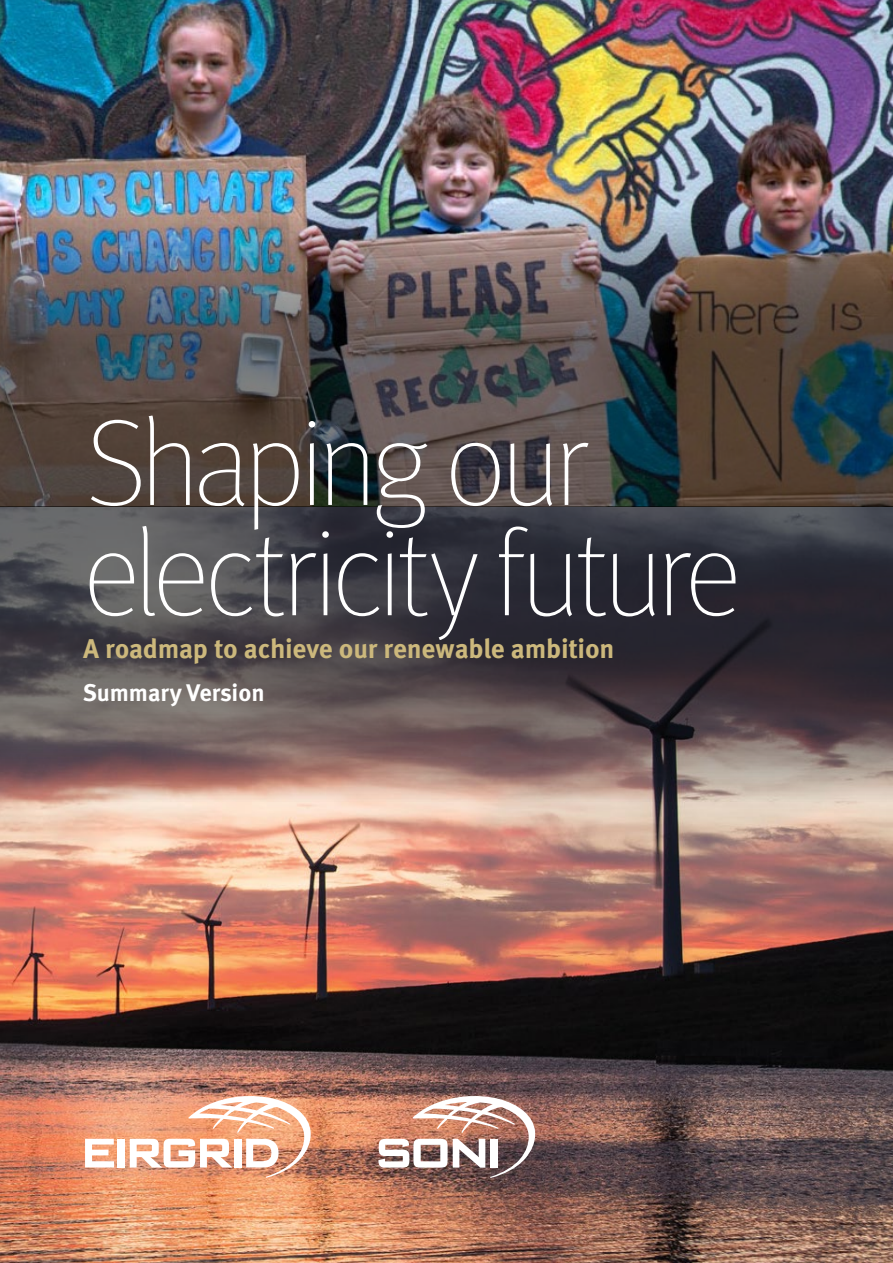
<style>
.page{position:relative;width:893px;height:1263px;background:#fff}
.page>*{position:absolute;margin:0;border:0;box-sizing:border-box;transform-origin:0 0}
.t1{font:100 122.55px/110.2px "Meta Pro";letter-spacing:-.05em;color:#fff}
.t2{font:700 27px "Meta Pro";letter-spacing:-.01em;color:#ccb87c}
.t3{font:700 24px "Meta Pro";letter-spacing:-.005em;color:#fff}
</style>
<div class="page">
<img style="left:0;top:0;width:893px;height:1263px">
<img style="left:0;top:211px;width:893px;height:295px">
<svg style="left:0;top:506px;width:893px;height:295px;background:#574d51"></svg>
<svg style="left:85px;top:1139px;width:29px;height:28px"></svg>
<div style="left:118px;top:1139px;width:7px;height:28px;background:#fff"></div>
<svg style="left:130px;top:1095px;width:181px;height:83px"></svg>
<img style="left:378px;top:1095px;width:158px;height:83px">
<div style="left:491px;top:1139px;width:7px;height:28px;background:#fff"></div>
<h1 class="t1" style="left:83px;top:403px;width:659px">Shaping our electricity future</h1>
<p class="t2" style="left:83px;top:627px;width:533px">A roadmap to achieve our renewable ambition</p>
<p class="t3" style="left:83px;top:673px;width:184px">Summary Version</p>
</div>
